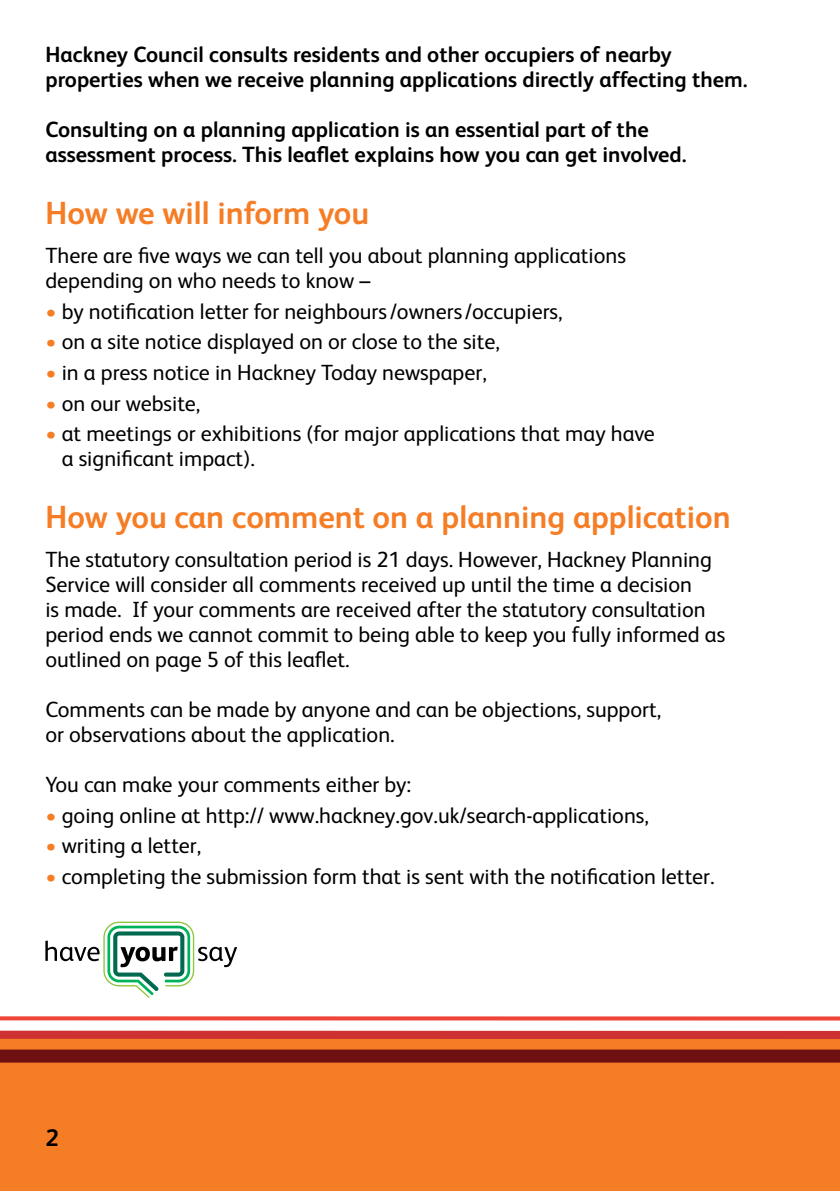
<style>
.page{position:relative;width:840px;height:1191px;background:#fff}
.page>*{position:absolute;margin:0;border:0;box-sizing:border-box;transform-origin:0 0}
.t1{font:700 32px "FS Albert";color:#f57d25}
.t2{font:700 24px "FS Albert";color:#000}
.t3{font:22px/25px "FS Albert";color:#000}
.t4{font:700 22px/25px "FS Albert";color:#000}
.s1{color:#f57d25}
</style>
<div class="page">
<div style="left:0;top:1036px;width:839px;height:155px;background:#f57d25"></div>
<svg style="left:0;top:1016px;width:839px;height:47px"></svg>
<svg style="left:45px;top:921px;width:192px;height:77px"></svg>
<p class="t4" style="left:45px;top:41px;width:703px">Hackney Council consults residents and other occupiers of nearby properties when we receive planning applications directly affecting them.</p>
<p class="t4" style="left:45px;top:116px;width:642px">Consulting on a planning application is an essential part of the assessment process. This leaflet explains how you can get involved.</p>
<h1 class="t1" style="left:45px;top:191px;width:325px">How we will inform you</h1>
<p class="t3" style="left:45px;top:242px;width:581px">There are five ways we can tell you about planning applications depending on who needs to know –</p>
<p class="t3" style="left:45px;top:297px;width:518px"><span class="s1">•</span> by notification letter for neighbours /owners /occupiers,</p>
<p class="t3" style="left:45px;top:328px;width:455px"><span class="s1">•</span> on a site notice displayed on or close to the site,</p>
<p class="t3" style="left:45px;top:359px;width:442px"><span class="s1">•</span> in a press notice in Hackney Today newspaper,</p>
<p class="t3" style="left:45px;top:389px;width:156px"><span class="s1">•</span> on our website,</p>
<p class="t3" style="left:62px;top:420px;width:594px;text-indent:-16px"><span class="s1">•</span> at meetings or exhibitions (for major applications that may have a significant impact).</p>
<h1 class="t1" style="left:45px;top:495px;width:686px">How you can comment on a planning application</h1>
<p class="t3" style="left:45px;top:546px;width:681px">The statutory consultation period is 21 days. However, Hackney Planning Service will consider all comments received up until the time a decision<br>is made. If your comments are received after the statutory consultation period ends we cannot commit to being able to keep you fully informed as outlined on page 5 of this leaflet.</p>
<p class="t3" style="left:45px;top:696px;width:617px">Comments can be made by anyone and can be objections, support, or observations about the application.</p>
<p class="t3" style="left:45px;top:771px;width:367px">You can make your comments either by:</p>
<p class="t3" style="left:45px;top:801px;width:604px"><span class="s1">•</span> going online at http:// www.hackney.gov.uk/search-applications,</p>
<p class="t3" style="left:45px;top:832px;width:157px"><span class="s1">•</span> writing a letter,</p>
<p class="t3" style="left:45px;top:863px;width:670px"><span class="s1">•</span> completing the submission form that is sent with the notification letter.</p>
<p class="t2" style="left:45px;top:1121px;width:15px">2</p>
</div>
